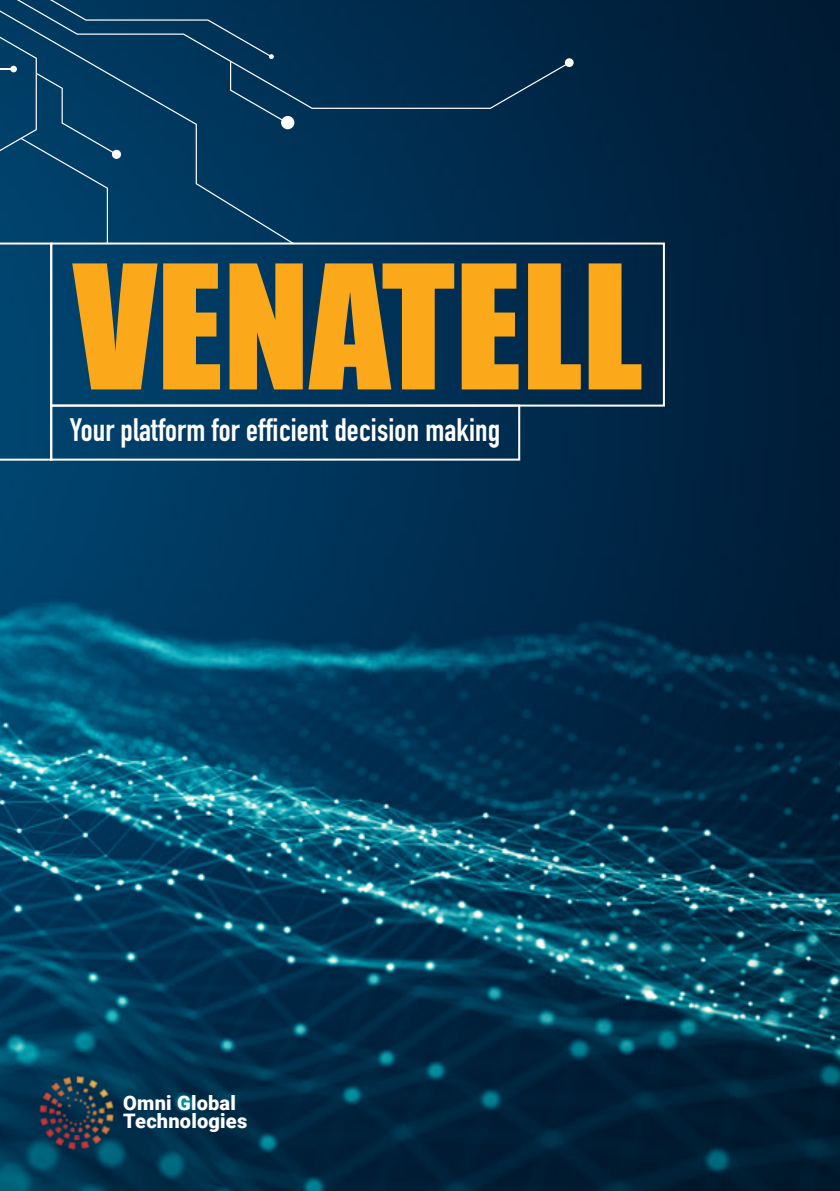
<style>
.page{position:relative;width:840px;height:1191px;background:#fff}
.page>*{position:absolute;margin:0;border:0;box-sizing:border-box;transform-origin:0 0}
.t1{font:159.4px "Impact";color:#fba91a}
.t2{font:700 32px "DIN Condensed";letter-spacing:.005em;color:#fff}
.t3{font:900 20px/18px "Roboto";letter-spacing:.01em;color:#fff}
</style>
<div class="page">
<img style="left:0;top:0;width:839px;height:1191px">
<svg style="left:294px;top:0;width:275px;height:109px;background:#032d4e"></svg>
<svg style="left:352px;top:274px;width:12px;height:7px"></svg>
<div style="left:287px;top:0;width:7px;height:242px;background:#003358"></div>
<div style="left:564px;top:58px;width:9px;height:9px;background:#fff;border-radius:50%"></div>
<div style="left:281px;top:116px;width:13px;height:13px;background:#fff;border-radius:50%"></div>
<div style="left:50px;top:242px;width:614px;height:164px;border:2px solid #fff"></div>
<div style="left:50px;top:404px;width:470px;height:56px;border:2px solid #fff"></div>
<svg style="left:0;top:0;width:287px;height:460px;background:#084168"></svg>
<img style="left:26px;top:1070px;width:103px;height:86px">
<h1 class="t1" style="left:73px;top:203px;width:570px">VENATELL</h1>
<p class="t2" style="left:70px;top:409px;width:431px">Your platform for efficient decision making</p>
<p class="t3" style="left:123px;top:1093px;width:125px">Omni Global<br>Technologies</p>
</div>
